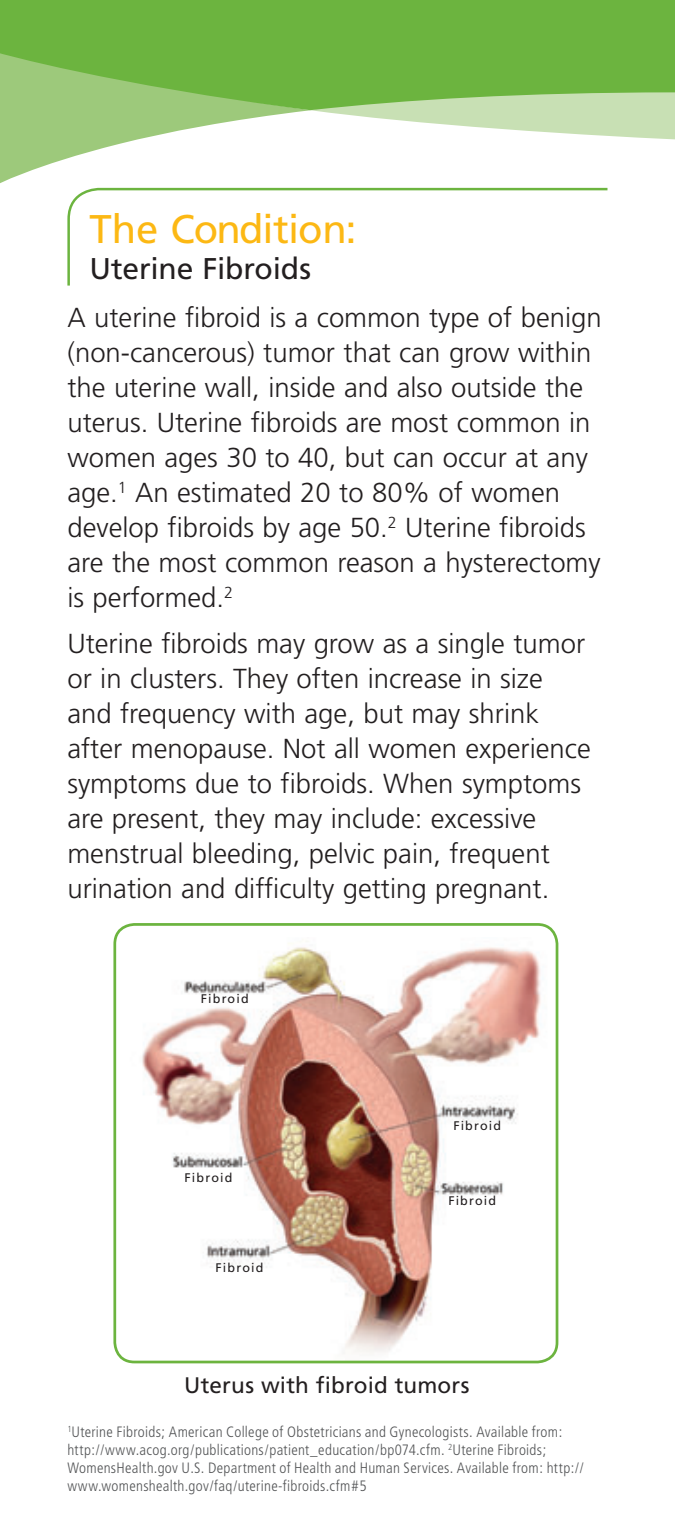
<style>
.page{position:relative;width:675px;height:1530px;background:#fff}
.page>*{position:absolute;margin:0;border:0;box-sizing:border-box;transform-origin:0 0}
.t1{font:40px "Frutiger";letter-spacing:-.025em;color:#fcb814}
.t2{font:30px "Frutiger";letter-spacing:-.01em;color:#231f20}
.t3{font:300 27.5px/35px "Frutiger";color:#231f20}
.t4{font:22.5px "Frutiger";letter-spacing:.01em;color:#231f20}
.t5{font:300 condensed 15px/18px "Frutiger";letter-spacing:.02em;color:#545557}
.t6{font:12.5px "Frutiger";letter-spacing:.09em;color:#231f20}
</style>
<div class="page">
<svg style="left:84px;top:110px;width:226px;height:44px"></svg>
<svg style="left:0;top:110px;width:84px;height:73px"></svg>
<svg style="left:310px;top:110px;width:365px;height:30px"></svg>
<svg style="left:0;top:0;width:675px;height:110px;background:#76b84c"></svg>
<svg style="left:67px;top:187px;width:541px;height:99px"></svg>
<img style="left:117px;top:937px;width:440px;height:425px">
<div style="left:113px;top:923px;width:445px;height:440px;border:3px solid #6cb43f;border-radius:20px"></div>
<h1 class="t1" style="left:89px;top:206px;width:269px">The Condition:</h1>
<p class="t2" style="left:89px;top:251px;width:223px">Uterine Fibroids</p>
<p class="t3" style="left:67px;top:300px;width:536px">A uterine fibroid is a common type of benign (non-cancerous) tumor that can grow within the uterine wall, inside and also outside the uterus. Uterine fibroids are most common in women ages 30 to 40, but can occur at any age.<sup>1</sup> An estimated 20 to 80% of women develop fibroids by age 50.<sup>2</sup> Uterine fibroids are the most common reason a hysterectomy is performed.<sup>2</sup></p>
<p class="t3" style="left:67px;top:626px;width:525px">Uterine fibroids may grow as a single tumor or in clusters. They often increase in size and frequency with age, but may shrink after menopause. Not all women experience symptoms due to fibroids. When symptoms are present, they may include: excessive menstrual bleeding, pelvic pain, frequent urination and difficulty getting pregnant.</p>
<p class="t6" style="left:201px;top:991px;width:49px">Fibroid</p>
<p class="t6" style="left:185px;top:1171px;width:49px">Fibroid</p>
<p class="t6" style="left:215px;top:1260px;width:49px">Fibroid</p>
<p class="t6" style="left:453px;top:1118px;width:49px">Fibroid</p>
<p class="t6" style="left:448px;top:1193px;width:49px">Fibroid</p>
<p class="t4" style="left:184px;top:1371px;width:287px">Uterus with fibroid tumors</p>
<p class="t5" style="left:67px;top:1423px;width:518px"><sup>1</sup>Uterine Fibroids; American College of Obstetricians and Gynecologists. Available from: http://www.acog.org/publications/patient_education/bp074.cfm. <sup>2</sup>Uterine Fibroids; WomensHealth.gov U.S. Department of Health and Human Services. Available from: http:// www.womenshealth.gov/faq/uterine-fibroids.cfm#5</p>
</div>
